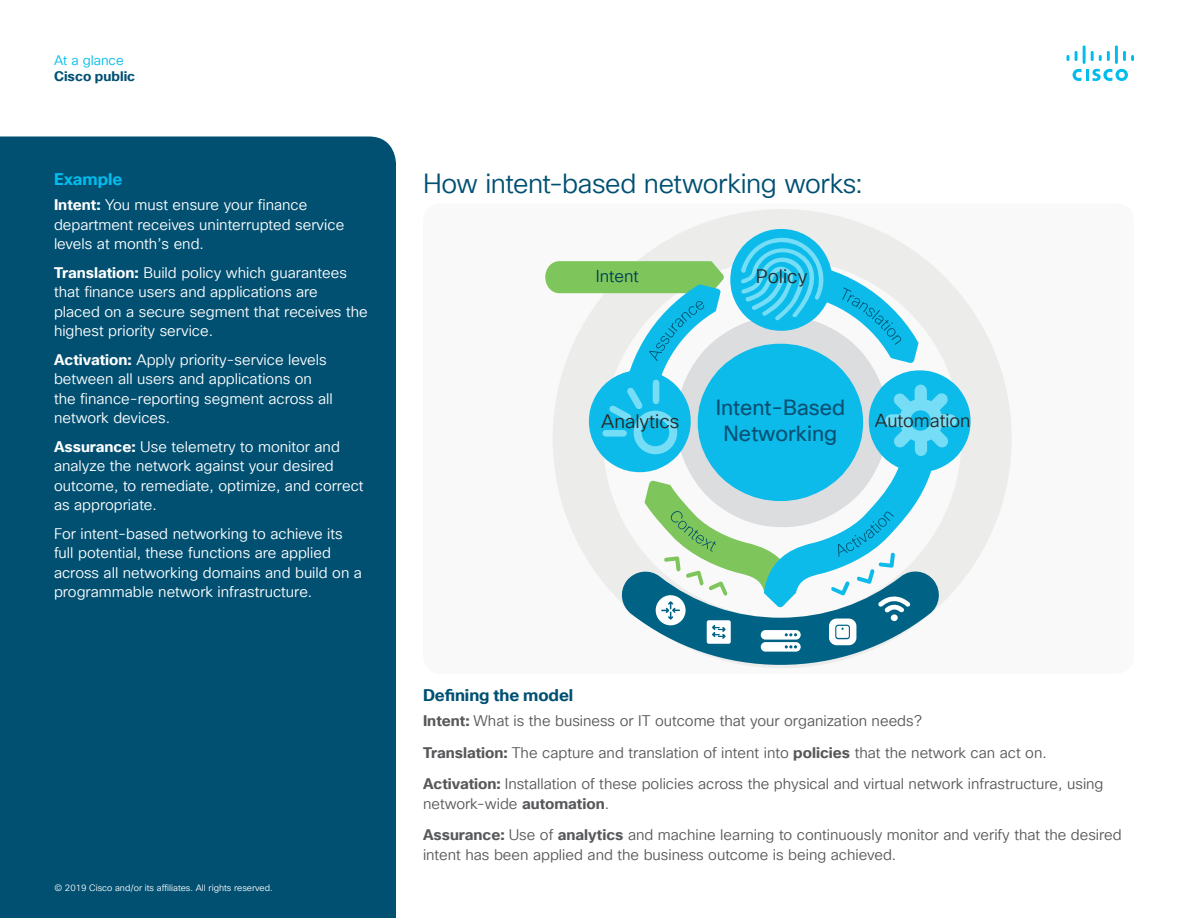
<style>
.page{position:relative;width:1188px;height:918px;background:#fff}
.page>*{position:absolute;margin:0;border:0;box-sizing:border-box;transform-origin:0 0}
.Subhead2_Indigo{font:27px "Cisco Sans TT Light";letter-spacing:-.015em;color:#005073}
.t1{font:21.45px/25.7px "Cisco Sans TT";color:#085174;text-align:center}
.t2{font:19.05px "Cisco Sans TT Light";color:#282828}
.t3{font:18.3px "Cisco Sans TT Light";color:#282828}
.t4{font:16.8px "Cisco Sans TT Light";color:#003c56}
.Subhead3_Indigo{font:700 16.5px "Cisco Sans TT";letter-spacing:-.005em;color:#005073}
.Subhead3_Blue{font:700 16.5px "Cisco Sans TT";color:#01bcec}
.Body_White{font:15px/19.5px "Cisco Sans TT Light";color:#fff}
.Body{font:15px/19.5px "Cisco Sans TT Light";color:#57585a}
.t5{font:700 13.5px "Cisco Sans TT";color:#005073}
.t6{font:13.5px "Cisco Sans TT Light";color:#01bcec}
.Footer_white{font:9px "Cisco Sans TT Light";color:#fff}
.s1{font-family:"Cisco Sans TT";font-weight:700}
</style>
<div class="page">
<svg style="left:1073px;top:69px;width:55px;height:12px"></svg>
<svg style="left:1067px;top:55px;width:2px;height:6px"></svg>
<svg style="left:1075px;top:51px;width:3px;height:10px"></svg>
<hr style="left:1083px;top:45px;width:3px;height:19px;background:#01bcec">
<svg style="left:1091px;top:51px;width:19px;height:10px"></svg>
<hr style="left:1115px;top:45px;width:3px;height:19px;background:#01bcec">
<svg style="left:1123px;top:51px;width:11px;height:10px"></svg>
<div style="left:423px;top:204px;width:711px;height:470px;background:#f9f9f9;border-radius:18px"></div>
<div style="left:553px;top:209px;width:459px;height:459px;border:50px solid #e1e1df;border-radius:50%"></div>
<svg style="left:545px;top:229px;width:426px;height:436px"></svg>
<div style="left:0;top:136px;width:396px;height:782px;background:#015072"></div>
<p class="t6" style="left:54px;top:51px;width:71px">At a glance</p>
<p class="t5" style="left:54px;top:67px;width:83px">Cisco public</p>
<p class="Subhead3_Blue" style="left:54px;top:168px;width:70px">Example</p>
<p class="Body_White" style="left:54px;top:196px;width:292px"><span class="s1">Intent:</span> You must ensure your finance department receives uninterrupted service levels at month’s end.</p>
<p class="Body_White" style="left:54px;top:263px;width:315px"><span class="s1">Translation:</span> Build policy which guarantees that finance users and applications are<br>placed on a secure segment that receives the highest priority service.</p>
<p class="Body_White" style="left:54px;top:350px;width:280px"><span class="s1">Activation:</span> Apply priority-service levels between all users and applications on the finance-reporting segment across all network devices.</p>
<p class="Body_White" style="left:54px;top:437px;width:311px"><span class="s1">Assurance:</span> Use telemetry to monitor and analyze the network against your desired outcome, to remediate, optimize, and correct as appropriate.</p>
<p class="Body_White" style="left:54px;top:524px;width:310px">For intent-based networking to achieve its full potential, these functions are applied across all networking domains and build on a programmable network infrastructure.</p>
<p class="Footer_white" style="left:54px;top:882px;width:220px">© 2019 Cisco and/or its affiliates. All rights reserved.</p>
<p class="Subhead2_Indigo" style="left:423px;top:166px;width:442px">How intent-based networking works:</p>
<p class="t4" style="left:596px;top:265px;width:44px">Intent</p>
<p class="t2" style="left:756px;top:264px;width:53px">Policy</p>
<p class="t1" style="left:716px;top:395px;width:131px">Intent-Based<br>Networking</p>
<p class="t2" style="left:601px;top:409px;width:80px">Analytics</p>
<p class="t3" style="left:875px;top:409px;width:97px">Automation</p>
<p class="Subhead3_Indigo" style="left:423px;top:684px;width:152px">Defining the model</p>
<p class="Body" style="left:423px;top:712px;width:501px"><span class="s1">Intent:</span> What is the business or IT outcome that your organization needs?</p>
<p class="Body" style="left:423px;top:743px;width:625px"><span class="s1">Translation:</span> The capture and translation of intent into <span class="s1">policies</span> that the network can act on.</p>
<p class="Body" style="left:423px;top:775px;width:682px"><span class="s1">Activation:</span> Installation of these policies across the physical and virtual network infrastructure, using network-wide <span class="s1">automation</span>.</p>
<p class="Body" style="left:423px;top:826px;width:700px"><span class="s1">Assurance:</span> Use of <span class="s1">analytics</span> and machine learning to continuously monitor and verify that the desired intent has been applied and the business outcome is being achieved.</p>
</div>
